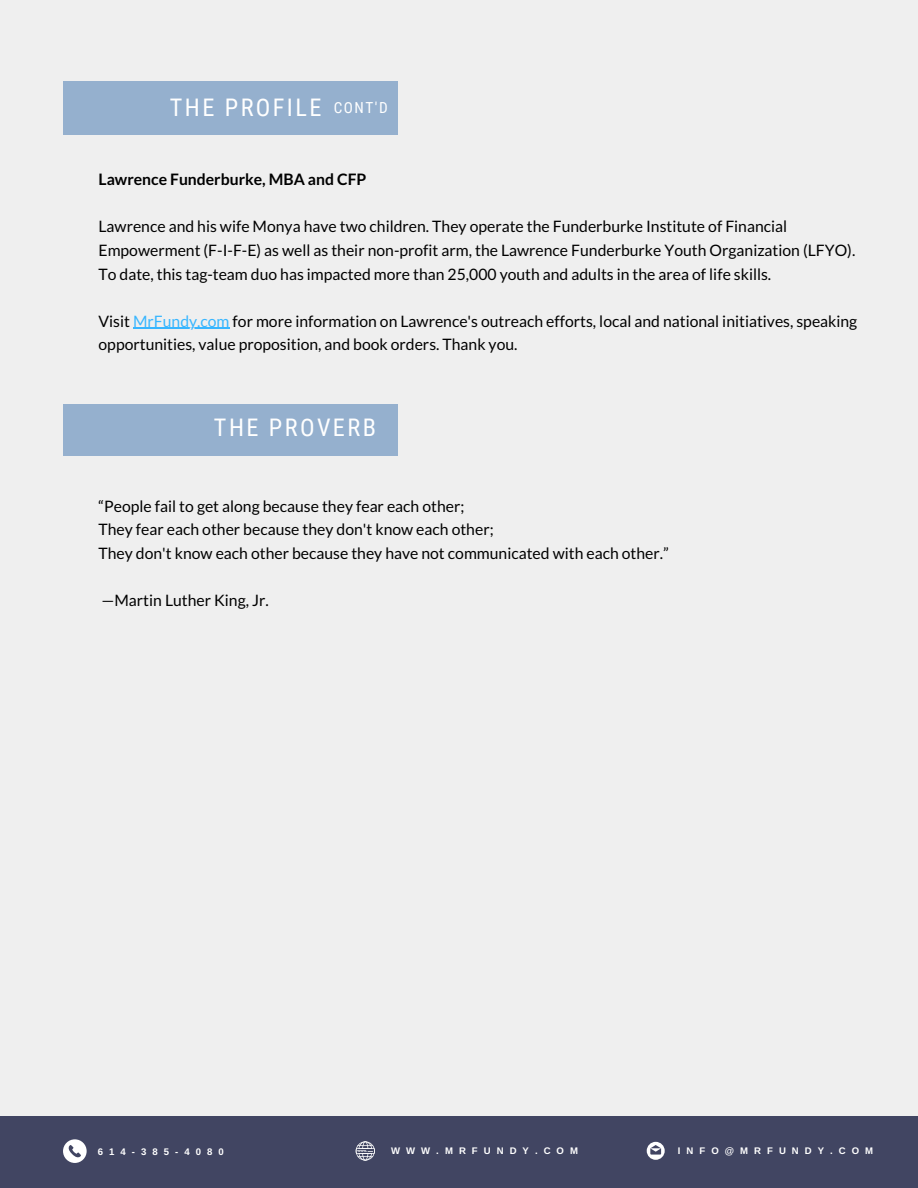
<style>
.page{position:relative;width:918px;height:1188px;background:#efefef}
.page>*{position:absolute;margin:0;border:0;box-sizing:border-box;transform-origin:0 0}
.t1{font:24.3px "Roboto Condensed";letter-spacing:.1em;color:#fff}
.t2{font:15.75px/23.7px "Lato";color:#000}
.t3{font:700 15.75px "Lato";color:#000}
.t4{font:15.3px "Roboto Condensed";color:#fff}
.t5{font:700 9.6px "Arimo";letter-spacing:.63em;color:#fff}
.s1{color:#38b6ff}
</style>
<div class="page">
<hr style="left:133px;top:328px;width:97px;height:1px;background:#38b6ff">
<div style="left:63px;top:81px;width:334px;height:54px;background:#95b0ce"></div>
<div style="left:0;top:1116px;width:918px;height:72px;background:#414562"></div>
<svg style="left:356px;top:1141px;width:19px;height:20px"></svg>
<div style="left:63px;top:404px;width:334px;height:52px;background:#95b0ce"></div>
<svg style="left:63px;top:1139px;width:24px;height:24px"></svg>
<svg style="left:647px;top:1142px;width:18px;height:18px"></svg>
<p class="t1" style="left:170px;top:94px;width:153px">THE PROFILE</p>
<p class="t4" style="left:334px;top:99px;width:56px">CONT'D</p>
<p class="t3" style="left:99px;top:170px;width:269px">Lawrence Funderburke, MBA and CFP</p>
<p class="t2" style="left:99px;top:214px;width:758px">Lawrence and his wife Monya have two children. They operate the Funderburke Institute of Financial<br>Empowerment (F-I-F-E) as well as their non-profit arm, the Lawrence Funderburke Youth Organization (LFYO).<br>To date, this tag-team duo has impacted more than 25,000 youth and adults in the area of life skills.</p>
<p class="t2" style="left:99px;top:309px;width:760px">Visit <span class="s1">MrFundy.com</span> for more information on Lawrence's outreach efforts, local and national initiatives, speaking opportunities, value proposition, and book orders. Thank you.</p>
<p class="t1" style="left:214px;top:413px;width:163px">THE PROVERB</p>
<p class="t2" style="left:99px;top:494px;width:367px">“People fail to get along because they fear each other;</p>
<p class="t2" style="left:99px;top:517px;width:397px">They fear each other because they don't know each other;</p>
<p class="t2" style="left:99px;top:541px;width:572px">They don't know each other because they have not communicated with each other.”</p>
<p class="t2" style="left:102px;top:588px;width:169px">—Martin Luther King, Jr.</p>
<p class="t5" style="left:98px;top:1146px;width:127px">614-385-4080</p>
<p class="t5" style="left:391px;top:1145px;width:188px">WWW.MRFUNDY.COM</p>
<p class="t5" style="left:678px;top:1145px;width:197px">INFO@MRFUNDY.COM</p>
</div>
